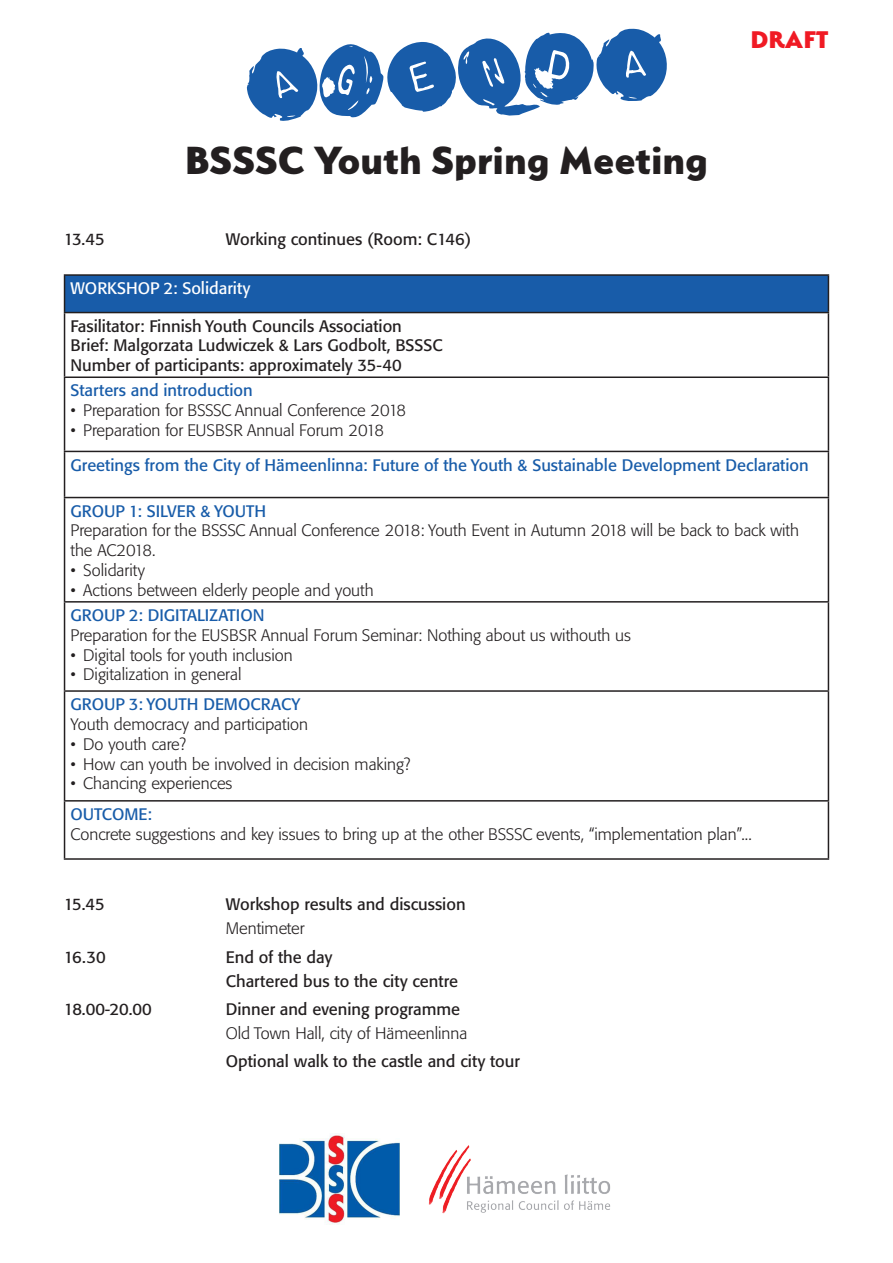
<style>
.page{position:relative;width:893px;height:1263px;background:#fff}
.page>*{position:absolute;margin:0;border:0;box-sizing:border-box;transform-origin:0 0}
.t1{font:90.3px "Backspacer OT Round";color:#185ca9}
.t2{font:800 43.95px "Serenity";color:#231f20}
.t3{font:800 27px "Serenity";color:#f01a24}
.t4{font:300 16.5px/19.8px "Formata BQ";color:#231f20}
.t5{font:16.5px "Formata BQ";color:#231f20}
.t6{font:16.5px "Formata BQ";color:#185ca9}
.t7{font:16.5px "Formata BQ";color:#fff}
</style>
<div class="page">
<img style="left:279px;top:1133px;width:121px;height:92px">
<img style="left:428px;top:1145px;width:183px;height:68px">
<div style="left:65px;top:275px;width:763px;height:38px;background:#185ca9"></div>
<hr style="left:64px;top:274px;width:765px;height:2px;background:#231f20">
<hr style="left:64px;top:276px;width:1px;height:36px;background:#231f20">
<hr style="left:828px;top:276px;width:1px;height:36px;background:#231f20">
<hr style="left:64px;top:312px;width:765px;height:1px;background:#231f20">
<hr style="left:64px;top:313px;width:1px;height:63px;background:#231f20">
<hr style="left:828px;top:313px;width:1px;height:63px;background:#231f20">
<hr style="left:64px;top:376px;width:765px;height:2px;background:#231f20">
<hr style="left:64px;top:378px;width:1px;height:73px;background:#231f20">
<hr style="left:828px;top:378px;width:1px;height:73px;background:#231f20">
<hr style="left:64px;top:451px;width:765px;height:1px;background:#231f20">
<hr style="left:64px;top:452px;width:1px;height:45px;background:#231f20">
<hr style="left:828px;top:452px;width:1px;height:45px;background:#231f20">
<hr style="left:64px;top:497px;width:765px;height:1px;background:#231f20">
<hr style="left:64px;top:498px;width:1px;height:103px;background:#231f20">
<hr style="left:828px;top:498px;width:1px;height:103px;background:#231f20">
<hr style="left:64px;top:601px;width:765px;height:2px;background:#231f20">
<hr style="left:64px;top:603px;width:1px;height:87px;background:#231f20">
<hr style="left:828px;top:603px;width:1px;height:87px;background:#231f20">
<hr style="left:64px;top:690px;width:765px;height:2px;background:#231f20">
<hr style="left:64px;top:692px;width:1px;height:108px;background:#231f20">
<hr style="left:828px;top:692px;width:1px;height:108px;background:#231f20">
<hr style="left:64px;top:800px;width:765px;height:1px;background:#231f20">
<hr style="left:64px;top:801px;width:1px;height:57px;background:#231f20">
<hr style="left:828px;top:801px;width:1px;height:57px;background:#231f20">
<hr style="left:64px;top:858px;width:765px;height:2px;background:#231f20">
<p class="t1" style="left:243px;top:50px;width:426px;rotate:-3deg">AGENDa</p>
<p class="t2" style="left:185px;top:136px;width:525px">BSSSC Youth Spring Meeting</p>
<p class="t5" style="left:64px;top:229px;width:42px">13.45</p>
<p class="t5" style="left:226px;top:229px;width:247px">Working continues (Room: C146)</p>
<p class="t3" style="left:750px;top:24px;width:80px">DRAFT</p>
<p class="t7" style="left:71px;top:278px;width:181px">WORKSHOP 2: Solidarity</p>
<p class="t5" style="left:71px;top:316px;width:333px">Fasilitator: Finnish Youth Councils Association</p>
<p class="t5" style="left:71px;top:336px;width:374px">Brief: Malgorzata Ludwiczek &amp; Lars Godbolt, BSSSC</p>
<p class="t5" style="left:71px;top:355px;width:333px">Number of participants: approximately 35-40</p>
<p class="t6" style="left:71px;top:380px;width:184px">Starters and introduction</p>
<p class="t4" style="left:71px;top:401px;width:337px">• Preparation for BSSSC Annual Conference 2018</p>
<p class="t4" style="left:71px;top:420px;width:315px">• Preparation for EUSBSR Annual Forum 2018</p>
<p class="t6" style="left:71px;top:455px;width:740px">Greetings from the City of Hämeenlinna: Future of the Youth &amp; Sustainable Development Declaration</p>
<p class="t6" style="left:71px;top:501px;width:197px">GROUP 1: SILVER &amp; YOUTH</p>
<p class="t4" style="left:71px;top:521px;width:730px">Preparation for the BSSSC Annual Conference 2018: Youth Event in Autumn 2018 will be back to back with the AC2018.</p>
<p class="t4" style="left:71px;top:560px;width:76px">• Solidarity</p>
<p class="t4" style="left:71px;top:580px;width:305px">• Actions between elderly people and youth</p>
<p class="t6" style="left:71px;top:605px;width:195px">GROUP 2: DIGITALIZATION</p>
<p class="t4" style="left:71px;top:625px;width:562px">Preparation for the EUSBSR Annual Forum Seminar: Nothing about us withouth us</p>
<p class="t4" style="left:71px;top:645px;width:224px">• Digital tools for youth inclusion</p>
<p class="t4" style="left:71px;top:665px;width:172px">• Digitalization in general</p>
<p class="t6" style="left:71px;top:694px;width:231px">GROUP 3: YOUTH DEMOCRACY</p>
<p class="t4" style="left:71px;top:714px;width:239px">Youth democracy and participation</p>
<p class="t4" style="left:71px;top:734px;width:117px">• Do youth care?</p>
<p class="t4" style="left:71px;top:754px;width:341px">• How can youth be involved in decision making?</p>
<p class="t4" style="left:71px;top:774px;width:163px">• Chancing experiences</p>
<p class="t6" style="left:71px;top:804px;width:83px">OUTCOME:</p>
<p class="t4" style="left:71px;top:824px;width:683px">Concrete suggestions and key issues to bring up at the other BSSSC events, “implementation plan”...</p>
<p class="t5" style="left:64px;top:894px;width:43px">15.45</p>
<p class="t5" style="left:226px;top:894px;width:241px">Workshop results and discussion</p>
<p class="t4" style="left:226px;top:919px;width:80px">Mentimeter</p>
<p class="t5" style="left:64px;top:947px;width:43px">16.30</p>
<p class="t5" style="left:226px;top:947px;width:108px">End of the day</p>
<p class="t5" style="left:226px;top:971px;width:234px">Chartered bus to the city centre</p>
<p class="t5" style="left:64px;top:999px;width:89px">18.00-20.00</p>
<p class="t5" style="left:226px;top:999px;width:236px">Dinner and evening programme</p>
<p class="t4" style="left:226px;top:1023px;width:243px">Old Town Hall, city of Hämeenlinna</p>
<p class="t5" style="left:226px;top:1051px;width:296px">Optional walk to the castle and city tour</p>
</div>
